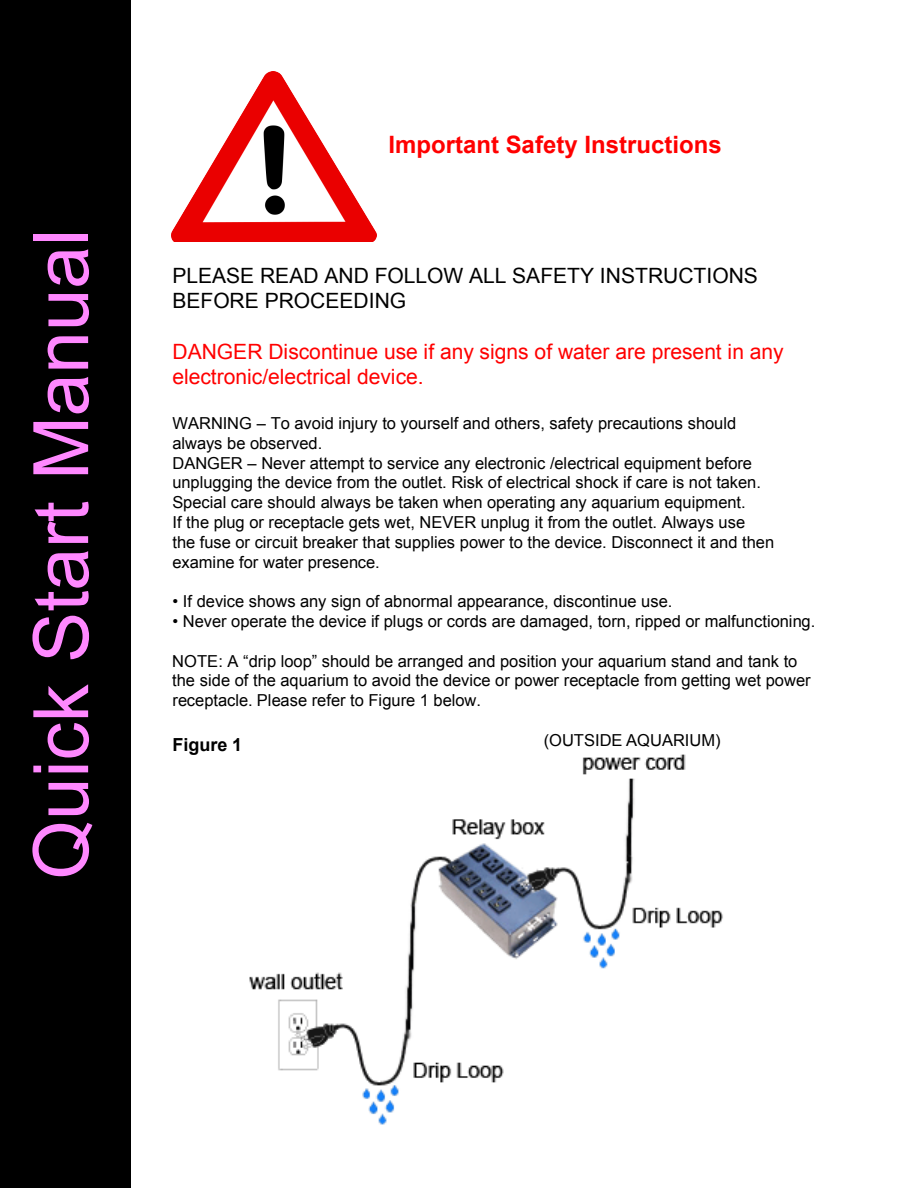
<style>
.page{position:relative;width:918px;height:1188px;background:#fff}
.page>*{position:absolute;margin:0;border:0;box-sizing:border-box;transform-origin:0 0}
.t1{font:76.5px "Arial";color:#f8f}
.t2{font:700 24px "Arial";color:#f00}
.t3{font:21px/25.2px "Arial";color:#f00}
.t4{font:21px/25.2px "Arial";color:#000}
.t5{font:700 18px "Arial";color:#000}
.t6{font:16.5px/19.8px "Arial";letter-spacing:-.005em;color:#000}
</style>
<div class="page">
<img style="left:249px;top:754px;width:474px;height:371px">
<div style="left:0;top:0;width:130px;height:1188px;background:#000"></div>
<img style="left:172px;top:72px;width:204px;height:170px">
<p class="t1" style="left:11px;top:880px;width:652px;rotate:-90deg">Quick Start Manual</p>
<p class="t2" style="left:389px;top:129px;width:335px">Important Safety Instructions</p>
<p class="t4" style="left:172px;top:263px;width:587px">PLEASE READ AND FOLLOW ALL SAFETY INSTRUCTIONS<br>BEFORE PROCEEDING</p>
<p class="t3" style="left:172px;top:339px;width:613px">DANGER Discontinue use if any signs of water are present in any electronic/electrical device.</p>
<p class="t6" style="left:172px;top:413px;width:603px">WARNING – To avoid injury to yourself and others, safety precautions should always be observed.<br>DANGER – Never attempt to service any electronic /electrical equipment before unplugging the device from the outlet. Risk of electrical shock if care is not taken.<br>Special care should always be taken when operating any aquarium equipment.<br>If the plug or receptacle gets wet, NEVER unplug it from the outlet. Always use<br>the fuse or circuit breaker that supplies power to the device. Disconnect it and then examine for water presence.</p>
<p class="t6" style="left:172px;top:592px;width:501px">• If device shows any sign of abnormal appearance, discontinue use.</p>
<p class="t6" style="left:172px;top:611px;width:645px">• Never operate the device if plugs or cords are damaged, torn, ripped or malfunctioning.</p>
<p class="t6" style="left:172px;top:651px;width:640px">NOTE: A “drip loop” should be arranged and position your aquarium stand and tank to the side of the aquarium to avoid the device or power receptacle from getting wet power receptacle. Please refer to Figure 1 below.</p>
<p class="t5" style="left:172px;top:733px;width:71px">Figure 1</p>
<p class="t6" style="left:544px;top:730px;width:178px">(OUTSIDE AQUARIUM)</p>
</div>
